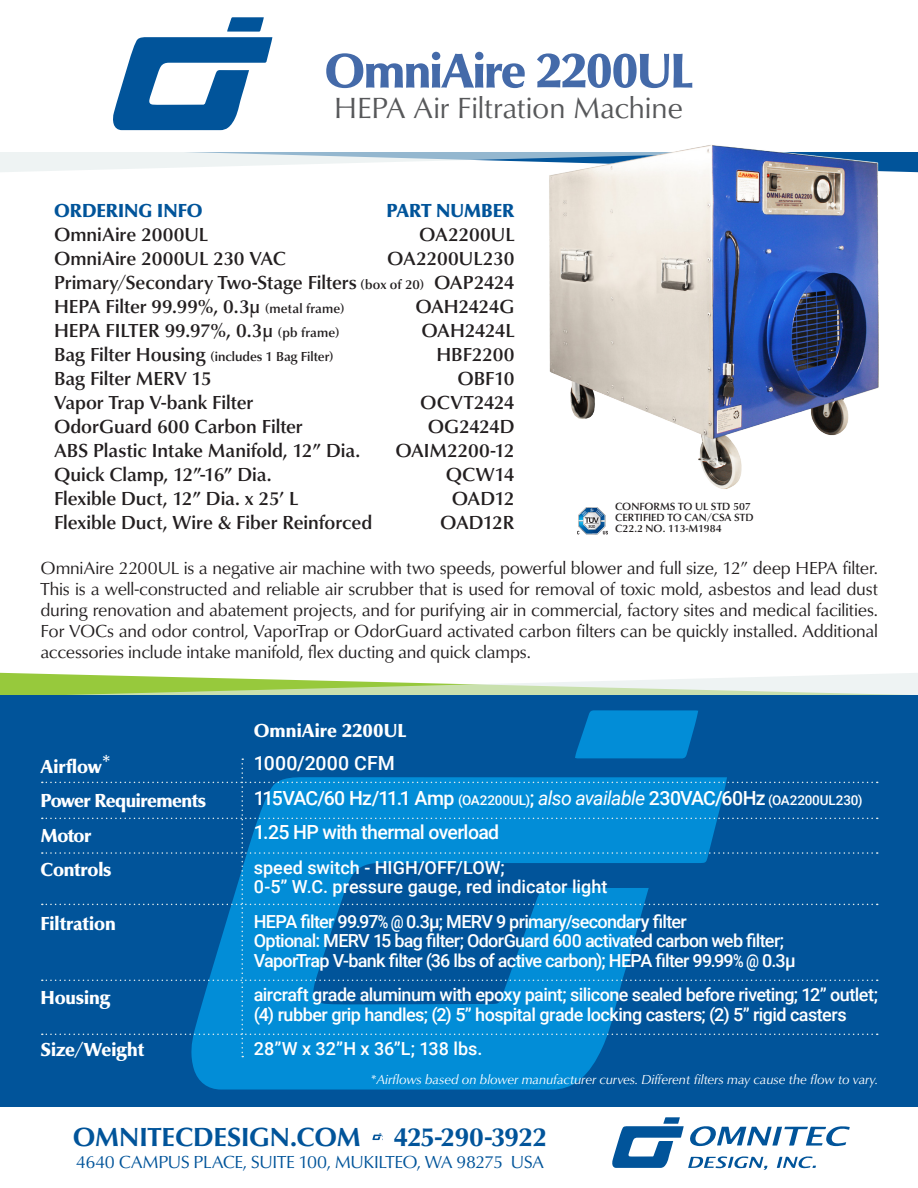
<style>
.page{position:relative;width:918px;height:1188px;background:#fff}
.page>*{position:absolute;margin:0;border:0;box-sizing:border-box;transform-origin:0 0}
.t1{font:900 50.25px "Classico URW";letter-spacing:-.035em;color:#446aa9}
.t2{font:30.15px "Classico URW";letter-spacing:-.005em;color:#57585a}
.t3{font:700 27px "Classico URW";letter-spacing:-.01em;color:#01549a}
.t4{font:500 19.5px "Classico URW";letter-spacing:-.005em;color:#231f20}
.t5{font:500 19.5px "Roboto";letter-spacing:-.03em;color:#fff}
.t6{font:900 19.5px "Classico URW";letter-spacing:-.005em;color:#fff}
.t7{font:900 19.5px "Classico URW";color:#01549a}
.t8{font:900 19.5px "Classico URW";letter-spacing:-.03em;color:#fff}
.t9{font:500 19.5px "Classico URW";letter-spacing:-.035em;color:#231f20}
.t10{font:500 19.5px "Roboto";letter-spacing:.01em;color:#fff}
.t11{font:500 19.5px "Classico URW";letter-spacing:-.025em;color:#231f20}
.t12{font:18px/21px "Classico URW";letter-spacing:-.01em;color:#231f20;text-align:justify}
.t13{font:500 18px/19.5px "Roboto";letter-spacing:-.03em;color:#fff}
.t14{font:500 18px "Roboto";color:#fff}
.t15{font:18px "Classico URW";letter-spacing:-.025em;color:#01549a}
.t16{font:italic 13.5px "Classico URW";color:#fff}
.t17{font:500 13.5px "Classico URW";color:#231f20}
.t18{font:500 10.8px "Classico URW";color:#231f20}
.s1{font-size:13.5px}
.s2{font-size:19.5px}
.s3{font-weight:400;font-style:italic}
</style>
<div class="page">
<div style="left:0;top:695px;width:918px;height:412px;background:#01549a"></div>
<img style="left:549px;top:172px;width:330px;height:317px">
<svg style="left:577px;top:507px;width:31px;height:28px"></svg>
<svg style="left:612px;top:1117px;width:238px;height:53px"></svg>
<svg style="left:0;top:673px;width:918px;height:417px"></svg>
<svg style="left:372px;top:1133px;width:11px;height:7px"></svg>
<svg style="left:0;top:17px;width:918px;height:155px"></svg>
<p class="t1" style="left:325px;top:39px;width:370px">OmniAire 2200UL</p>
<p class="t2" style="left:334px;top:85px;width:350px">HEPA Air Filtration Machine</p>
<p class="t7" style="left:54px;top:198px;width:150px">ORDERING INFO</p>
<p class="t7" style="left:387px;top:198px;width:129px">PART NUMBER</p>
<p class="t4" style="left:54px;top:220px;width:156px">OmniAire 2000UL</p>
<p class="t4" style="left:419px;top:220px;width:97px">OA2200UL</p>
<p class="t4" style="left:54px;top:244px;width:234px">OmniAire 2000UL 230 VAC</p>
<p class="t4" style="left:387px;top:244px;width:129px">OA2200UL230</p>
<p class="t4" style="left:54px;top:268px;width:462px">Primary/Secondary Two-Stage Filters <span class="s1">(box of 20)</span> OAP2424</p>
<p class="t4" style="left:54px;top:292px;width:292px">HEPA Filter 99.99%, 0.3µ <span class="s1">(metal frame)</span></p>
<p class="t9" style="left:415px;top:292px;width:101px">OAH2424G</p>
<p class="t4" style="left:54px;top:316px;width:287px">HEPA FILTER 99.97%, 0.3µ <span class="s1">(pb frame)</span></p>
<p class="t9" style="left:421px;top:316px;width:95px">OAH2424L</p>
<p class="t17" style="left:54px;top:346px;width:281px"><span class="s2">Bag Filter Housing</span> (includes 1 Bag Filter)</p>
<p class="t4" style="left:436px;top:340px;width:80px">HBF2200</p>
<p class="t4" style="left:54px;top:364px;width:159px">Bag Filter MERV 15</p>
<p class="t4" style="left:457px;top:364px;width:59px">OBF10</p>
<p class="t4" style="left:54px;top:388px;width:201px">Vapor Trap V-bank Filter</p>
<p class="t4" style="left:420px;top:388px;width:96px">OCVT2424</p>
<p class="t4" style="left:54px;top:412px;width:250px">OdorGuard 600 Carbon Filter</p>
<p class="t11" style="left:428px;top:412px;width:88px">OG2424D</p>
<p class="t4" style="left:54px;top:436px;width:308px">ABS Plastic Intake Manifold, 12” Dia.</p>
<p class="t4" style="left:395px;top:436px;width:121px">OAIM2200-12</p>
<p class="t4" style="left:54px;top:460px;width:219px">Quick Clamp, 12”-16” Dia.</p>
<p class="t4" style="left:446px;top:460px;width:70px">QCW14</p>
<p class="t4" style="left:54px;top:484px;width:246px">Flexible Duct, 12” Dia. x 25’ L</p>
<p class="t4" style="left:452px;top:484px;width:64px">OAD12</p>
<p class="t4" style="left:54px;top:508px;width:320px">Flexible Duct, Wire &amp; Fiber Reinforced</p>
<p class="t4" style="left:440px;top:508px;width:76px">OAD12R</p>
<p class="t18" style="left:615px;top:498px;width:137px">CONFORMS TO UL STD 507</p>
<p class="t18" style="left:615px;top:509px;width:140px">CERTIFIED TO CAN/CSA STD</p>
<p class="t18" style="left:615px;top:520px;width:108px">C22.2 NO. 113-M1984</p>
<p class="t12" style="left:40px;top:556px;width:839px">OmniAire 2200UL is a negative air machine with two speeds, powerful blower and full size, 12” deep HEPA filter.<br>This is a well-constructed and reliable air scrubber that is used for removal of toxic mold, asbestos and lead dust during renovation and abatement projects, and for purifying air in commercial, factory sites and medical facilities.<br>For VOCs and odor control, VaporTrap or OdorGuard activated carbon filters can be quickly installed. Additional accessories include intake manifold, flex ducting and quick clamps.</p>
<p class="t6" style="left:40px;top:754px;width:72px">Airflow<sup>*</sup></p>
<p class="t8" style="left:40px;top:789px;width:167px">Power Requirements</p>
<p class="t6" style="left:40px;top:823px;width:52px">Motor</p>
<p class="t6" style="left:40px;top:858px;width:73px">Controls</p>
<p class="t6" style="left:40px;top:912px;width:77px">Filtration</p>
<p class="t6" style="left:40px;top:985px;width:72px">Housing</p>
<p class="t6" style="left:40px;top:1038px;width:105px">Size/Weight</p>
<p class="t6" style="left:254px;top:719px;width:154px">OmniAire 2200UL</p>
<p class="t10" style="left:254px;top:750px;width:143px">1000/2000 CFM</p>
<p class="t5" style="left:254px;top:784px;width:610px">115VAC/60 Hz/11.1 Amp <span class="s1">(OA2200UL)</span>; <span class="s3">also available</span> 230VAC/60Hz <span class="s1">(OA2200UL230)</span></p>
<p class="t5" style="left:254px;top:819px;width:247px">1.25 HP with thermal overload</p>
<p class="t14" style="left:254px;top:855px;width:252px">speed switch - HIGH/OFF/LOW;</p>
<p class="t14" style="left:254px;top:874px;width:355px">0-5” W.C. pressure gauge, red indicator light</p>
<p class="t13" style="left:254px;top:911px;width:435px">HEPA filter 99.97% @ 0.3µ; MERV 9 primary/secondary filter</p>
<p class="t13" style="left:254px;top:931px;width:544px">Optional: MERV 15 bag filter; OdorGuard 600 activated carbon web filter;<br>VaporTrap V-bank filter (36 lbs of active carbon); HEPA filter 99.99% @ 0.3µ</p>
<p class="t13" style="left:254px;top:985px;width:626px">aircraft grade aluminum with epoxy paint; silicone sealed before riveting; 12” outlet; (4) rubber grip handles; (2) 5” hospital grade locking casters; (2) 5” rigid casters</p>
<p class="t14" style="left:254px;top:1036px;width:230px">28”W x 32”H x 36”L; 138 lbs.</p>
<p class="t16" style="left:371px;top:1070px;width:509px">*Airflows based on blower manufacturer curves. Different filters may cause the flow to vary.</p>
<p class="t3" style="left:73px;top:1117px;width:476px">OMNITECDESIGN.COM 425-290-3922</p>
<p class="t15" style="left:76px;top:1148px;width:470px">4640 CAMPUS PLACE, SUITE 100, MUKILTEO, WA 98275 USA</p>
</div>
